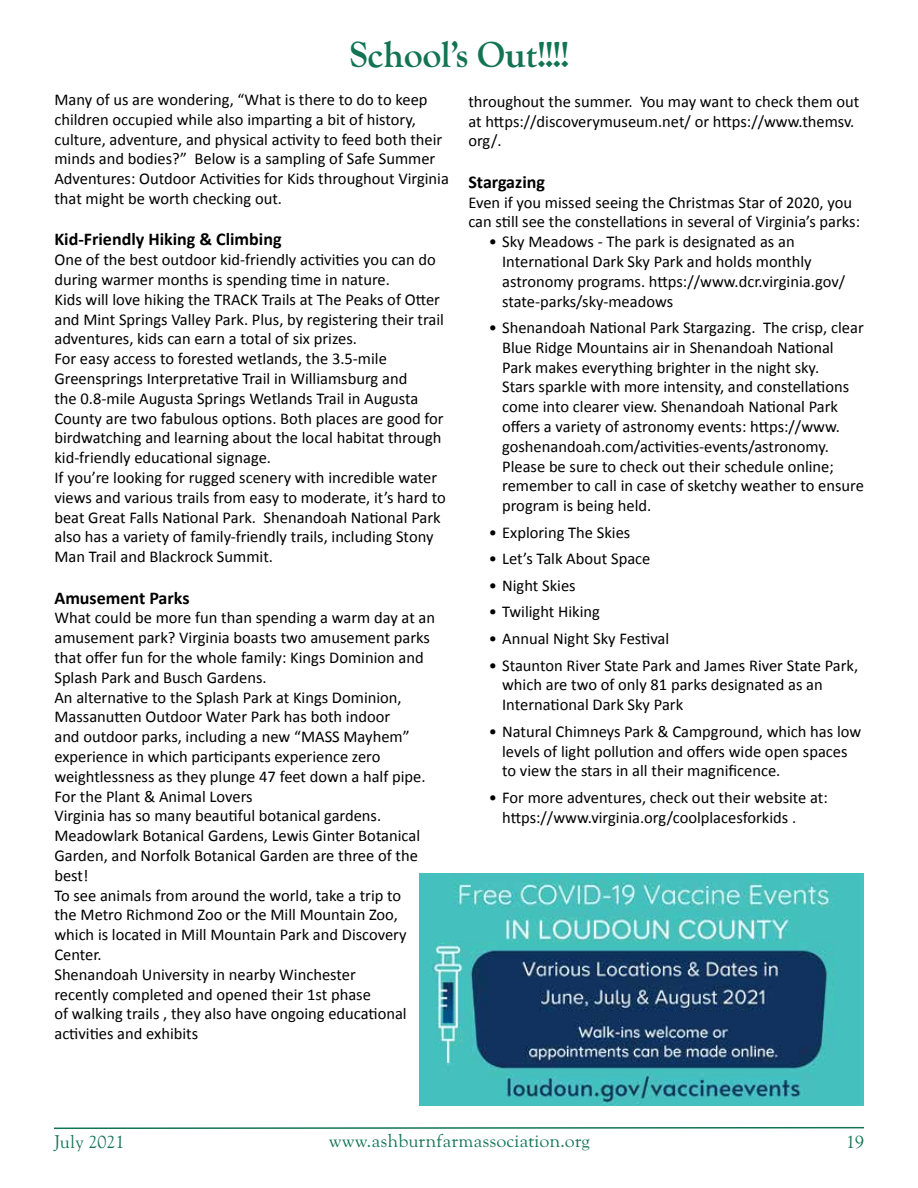
<style>
.page{position:relative;width:918px;height:1188px;background:#fff}
.page>*{position:absolute;margin:0;border:0;box-sizing:border-box;transform-origin:0 0}
.t1{font:700 36px "LTC Goudy Oldstyle Pro";color:#127452}
.t2{font:700 18px "Calibri";color:#000}
.t3{font:18px "LTC Goudy Oldstyle Pro";color:#127452}
.t4{font:16.5px/19.8px "Calibri";color:#000}
</style>
<div class="page">
<svg style="left:54px;top:1126px;width:810px;height:4px"></svg>
<img style="left:419px;top:873px;width:445px;height:233px">
<h1 class="t1" style="left:350px;top:33px;width:220px">School’s Out!!!!</h1>
<p class="t4" style="left:54px;top:90px;width:396px">Many of us are wondering, “What is there to do to keep children occupied while also imparting a bit of history, culture, adventure, and physical activity to feed both their minds and bodies?” Below is a sampling of Safe Summer Adventures: Outdoor Activities for Kids throughout Virginia that might be worth checking out.</p>
<p class="t2" style="left:54px;top:228px;width:229px">Kid-Friendly Hiking &amp; Climbing</p>
<p class="t4" style="left:54px;top:250px;width:393px">One of the best outdoor kid-friendly activities you can do during warmer months is spending time in nature.<br>Kids will love hiking the TRACK Trails at The Peaks of Otter and Mint Springs Valley Park. Plus, by registering their trail adventures, kids can earn a total of six prizes.<br>For easy access to forested wetlands, the 3.5-mile Greensprings Interpretative Trail in Williamsburg and<br>the 0.8-mile Augusta Springs Wetlands Trail in Augusta County are two fabulous options. Both places are good for birdwatching and learning about the local habitat through kid-friendly educational signage.<br>If you’re looking for rugged scenery with incredible water views and various trails from easy to moderate, it’s hard to beat Great Falls National Park. Shenandoah National Park also has a variety of family-friendly trails, including Stony Man Trail and Blackrock Summit.</p>
<p class="t2" style="left:54px;top:586px;width:137px">Amusement Parks</p>
<p class="t4" style="left:54px;top:608px;width:382px">What could be more fun than spending a warm day at an amusement park? Virginia boasts two amusement parks that offer fun for the whole family: Kings Dominion and Splash Park and Busch Gardens.<br>An alternative to the Splash Park at Kings Dominion, Massanutten Outdoor Water Park has both indoor<br>and outdoor parks, including a new “MASS Mayhem” experience in which participants experience zero weightlessness as they plunge 47 feet down a half pipe.<br>For the Plant &amp; Animal Lovers<br>Virginia has so many beautiful botanical gardens.<br>Meadowlark Botanical Gardens, Lewis Ginter Botanical Garden, and Norfolk Botanical Garden are three of the best!<br>To see animals from around the world, take a trip to<br>the Metro Richmond Zoo or the Mill Mountain Zoo, which is located in Mill Mountain Park and Discovery Center.<br>Shenandoah University in nearby Winchester<br>recently completed and opened their 1st phase<br>of walking trails , they also have ongoing educational activities and exhibits</p>
<p class="t4" style="left:468px;top:91px;width:392px">throughout the summer. You may want to check them out at https://discoverymuseum.net/ or https://www.themsv. org/.</p>
<p class="t2" style="left:468px;top:170px;width:78px">Stargazing</p>
<p class="t4" style="left:468px;top:192px;width:393px">Even if you missed seeing the Christmas Star of 2020, you can still see the constellations in several of Virginia’s parks:</p>
<p class="t4" style="left:502px;top:232px;width:345px;text-indent:-13px">• Sky Meadows - The park is designated as an International Dark Sky Park and holds monthly astronomy programs. https://www.dcr.virginia.gov/ state-parks/sky-meadows</p>
<p class="t4" style="left:502px;top:318px;width:363px;text-indent:-13px">• Shenandoah National Park Stargazing. The crisp, clear Blue Ridge Mountains air in Shenandoah National Park makes everything brighter in the night sky.<br>Stars sparkle with more intensity, and constellations come into clearer view. Shenandoah National Park offers a variety of astronomy events: https://www. goshenandoah.com/activities-events/astronomy.<br>Please be sure to check out their schedule online; remember to call in case of sketchy weather to ensure program is being held.</p>
<p class="t4" style="left:489px;top:523px;width:143px">• Exploring The Skies</p>
<p class="t4" style="left:489px;top:549px;width:163px">• Let’s Talk About Space</p>
<p class="t4" style="left:489px;top:576px;width:89px">• Night Skies</p>
<p class="t4" style="left:489px;top:602px;width:113px">• Twilight Hiking</p>
<p class="t4" style="left:489px;top:629px;width:182px">• Annual Night Sky Festival</p>
<p class="t4" style="left:502px;top:655px;width:358px;text-indent:-13px">• Staunton River State Park and James River State Park, which are two of only 81 parks designated as an<br>International Dark Sky Park</p>
<p class="t4" style="left:502px;top:721px;width:361px;text-indent:-13px">• Natural Chimneys Park &amp; Campground, which has low levels of light pollution and offers wide open spaces to view the stars in all their magnificence.</p>
<p class="t4" style="left:502px;top:788px;width:327px;text-indent:-13px">• For more adventures, check out their website at: https://www.virginia.org/coolplacesforkids .</p>
<p class="t3" style="left:54px;top:1131px;width:72px">July 2021</p>
<p class="t3" style="left:329px;top:1131px;width:263px">www.ashburnfarmassociation.org</p>
<p class="t3" style="left:846px;top:1131px;width:19px">19</p>
</div>
